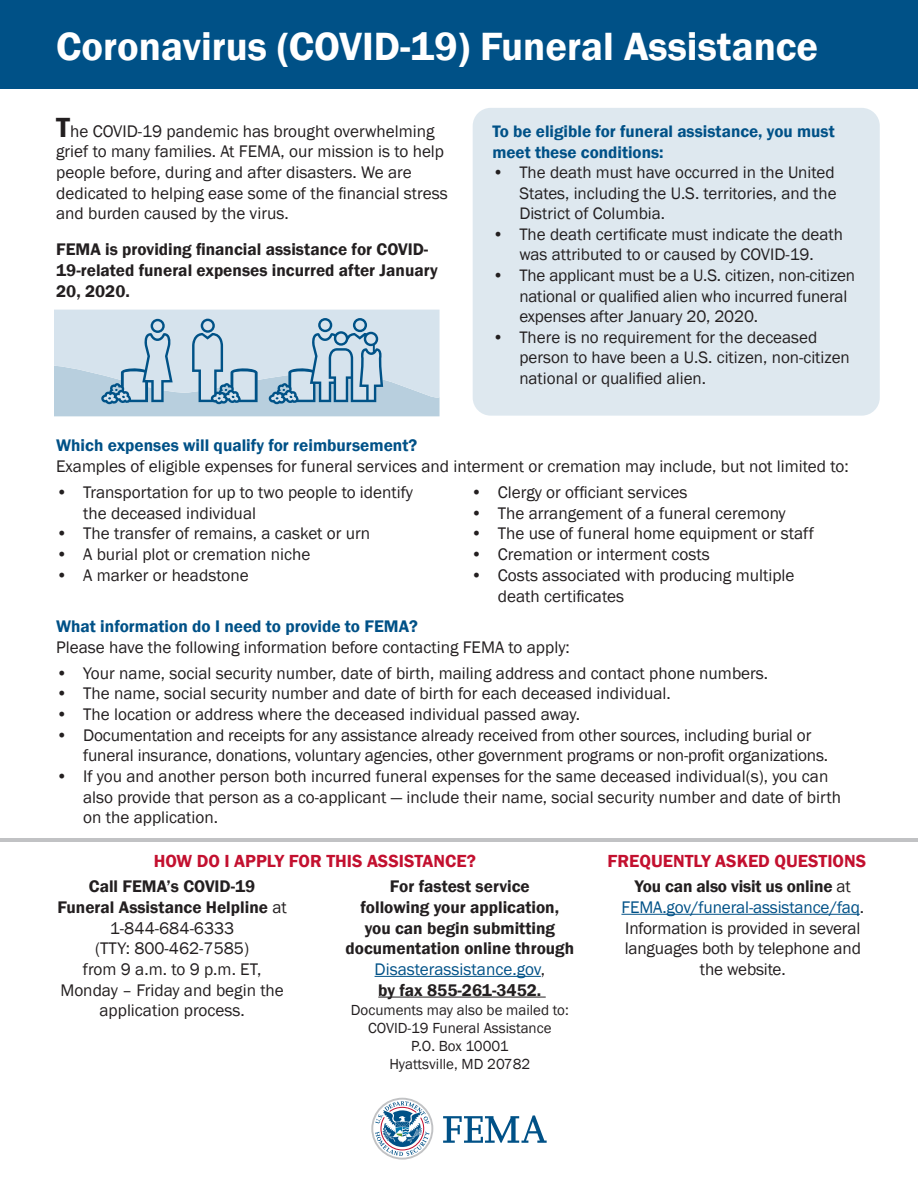
<style>
.page{position:relative;width:918px;height:1188px;background:#fff}
.page>*{position:absolute;margin:0;border:0;box-sizing:border-box;transform-origin:0 0}
.t1{font:600 40.5px "Franklin Gothic";color:#fff}
.t2{font:600 18px "Franklin Gothic";color:#c3102f}
.t3{font:17.25px/20.7px "Franklin Gothic";color:#231f20}
.t4{font:600 17.25px/20.7px "Franklin Gothic";color:#231f20}
.t5{font:600 17.25px "Franklin Gothic";color:#005187}
.t6{font:17.1px/20.5px "Franklin Gothic";color:#231f20}
.t7{font:600 17.1px/20.5px "Franklin Gothic";color:#005187}
.t8{font:15px "Franklin Gothic";color:#231f20}
.s1{font-weight:600;font-size:28.5px}
.s2{font-weight:400}
.s3{font-weight:400;color:#005187}
.s4{font-weight:600}
.s5{color:#005187}
</style>
<div class="page">
<div style="left:473px;top:108px;width:407px;height:308px;background:#dee8ef;border-radius:18px"></div>
<hr style="left:0;top:839px;width:918px;height:3px;background:#c1c2c4">
<div style="left:0;top:0;width:918px;height:89px;background:#005187"></div>
<hr style="left:621px;top:914px;width:239px;height:1px;background:#005187">
<hr style="left:375px;top:976px;width:166px;height:1px;background:#005187">
<hr style="left:378px;top:997px;width:168px;height:1px;background:#231f20">
<svg style="left:443px;top:1115px;width:104px;height:28px"></svg>
<svg style="left:371px;top:1098px;width:62px;height:62px"></svg>
<svg style="left:54px;top:310px;width:386px;height:106px;background:#bad0df"></svg>
<p class="t1" style="left:56px;top:21px;width:764px">Coronavirus (COVID-19) Funeral Assistance</p>
<p class="t3" style="left:56px;top:121px;width:393px"><span class="s1">T</span>he COVID-19 pandemic has brought overwhelming grief to many families. At FEMA, our mission is to help people before, during and after disasters. We are dedicated to helping ease some of the financial stress and burden caused by the virus.</p>
<p class="t4" style="left:56px;top:239px;width:383px">FEMA is providing financial assistance for COVID-<br>19-related funeral expenses incurred after January<br>20, 2020.</p>
<p class="t7" style="left:492px;top:122px;width:344px">To be eligible for funeral assistance, you must meet these conditions:</p>
<p class="t6" style="left:519px;top:163px;width:319px;text-indent:-27px">• The death must have occurred in the United<br>States, including the U.S. territories, and the<br>District of Columbia.</p>
<p class="t6" style="left:492px;top:224px;width:352px;text-align:center">• The death certificate must indicate the death was attributed to or caused by COVID-19.</p>
<p class="t6" style="left:519px;top:265px;width:337px;text-indent:-27px">• The applicant must be a U.S. citizen, non-citizen national or qualified alien who incurred funeral expenses after January 20, 2020.</p>
<p class="t6" style="left:519px;top:327px;width:332px;text-indent:-27px">• There is no requirement for the deceased person to have been a U.S. citizen, non-citizen national or qualified alien.</p>
<p class="t5" style="left:56px;top:435px;width:363px">Which expenses will qualify for reimbursement?</p>
<p class="t3" style="left:56px;top:456px;width:794px">Examples of eligible expenses for funeral services and interment or cremation may include, but not limited to:</p>
<p class="t3" style="left:83px;top:482px;width:332px;text-indent:-27px">• Transportation for up to two people to identify the deceased individual</p>
<p class="t3" style="left:56px;top:524px;width:316px">• The transfer of remains, a casket or urn</p>
<p class="t3" style="left:56px;top:544px;width:256px">• A burial plot or cremation niche</p>
<p class="t3" style="left:56px;top:565px;width:194px">• A marker or headstone</p>
<p class="t3" style="left:471px;top:482px;width:218px">• Clergy or officiant services</p>
<p class="t3" style="left:471px;top:503px;width:317px">• The arrangement of a funeral ceremony</p>
<p class="t3" style="left:471px;top:524px;width:345px">• The use of funeral home equipment or staff</p>
<p class="t3" style="left:471px;top:544px;width:240px">• Cremation or interment costs</p>
<p class="t3" style="left:498px;top:565px;width:298px;text-indent:-27px">• Costs associated with producing multiple death certificates</p>
<p class="t5" style="left:56px;top:615px;width:363px">What information do I need to provide to FEMA?</p>
<p class="t3" style="left:56px;top:637px;width:515px">Please have the following information before contacting FEMA to apply:</p>
<p class="t3" style="left:56px;top:663px;width:714px">• Your name, social security number, date of birth, mailing address and contact phone numbers.</p>
<p class="t3" style="left:56px;top:684px;width:616px">• The name, social security number and date of birth for each deceased individual.</p>
<p class="t3" style="left:56px;top:704px;width:526px">• The location or address where the deceased individual passed away.</p>
<p class="t3" style="left:83px;top:725px;width:747px;text-indent:-27px">• Documentation and receipts for any assistance already received from other sources, including burial or funeral insurance, donations, voluntary agencies, other government programs or non-profit organizations.</p>
<p class="t3" style="left:83px;top:766px;width:759px;text-indent:-27px">• If you and another person both incurred funeral expenses for the same deceased individual(s), you can also provide that person as a co-applicant — include their name, social security number and date of birth on the application.</p>
<p class="t2" style="left:154px;top:850px;width:324px">HOW DO I APPLY FOR THIS ASSISTANCE?</p>
<p class="t2" style="left:607px;top:850px;width:260px">FREQUENTLY ASKED QUESTIONS</p>
<p class="t4" style="left:89px;top:876px;width:168px">Call FEMA’s COVID-19</p>
<p class="t4" style="left:58px;top:897px;width:231px">Funeral Assistance Helpline <span class="s2">at</span></p>
<p class="t3" style="left:110px;top:918px;width:126px">1-844-684-6333</p>
<p class="t3" style="left:95px;top:939px;width:155px">(TTY: 800-462-7585)</p>
<p class="t3" style="left:83px;top:959px;width:180px">from 9 a.m. to 9 p.m. ET,</p>
<p class="t3" style="left:60px;top:980px;width:225px;text-align:center">Monday – Friday and begin the application process.</p>
<p class="t4" style="left:346px;top:876px;width:230px;text-align:center">For fastest service<br>following your application, you can begin submitting documentation online through<br><span class="s3">Disasterassistance.gov</span><span class="s2">,</span></p>
<p class="t4" style="left:378px;top:980px;width:165px">by fax 855-261-3452.</p>
<p class="t8" style="left:351px;top:1000px;width:219px">Documents may also be mailed to:</p>
<p class="t8" style="left:368px;top:1018px;width:185px">COVID-19 Funeral Assistance</p>
<p class="t8" style="left:411px;top:1036px;width:99px">P.O. Box 10001</p>
<p class="t8" style="left:389px;top:1054px;width:143px">Hyattsville, MD 20782</p>
<p class="t3" style="left:621px;top:877px;width:244px;text-align:center"><span class="s4">You can also visit us online</span> at<br><span class="s5">FEMA.gov/funeral-assistance/faq</span>.<br>Information is provided in several languages both by telephone and the website.</p>
</div>
